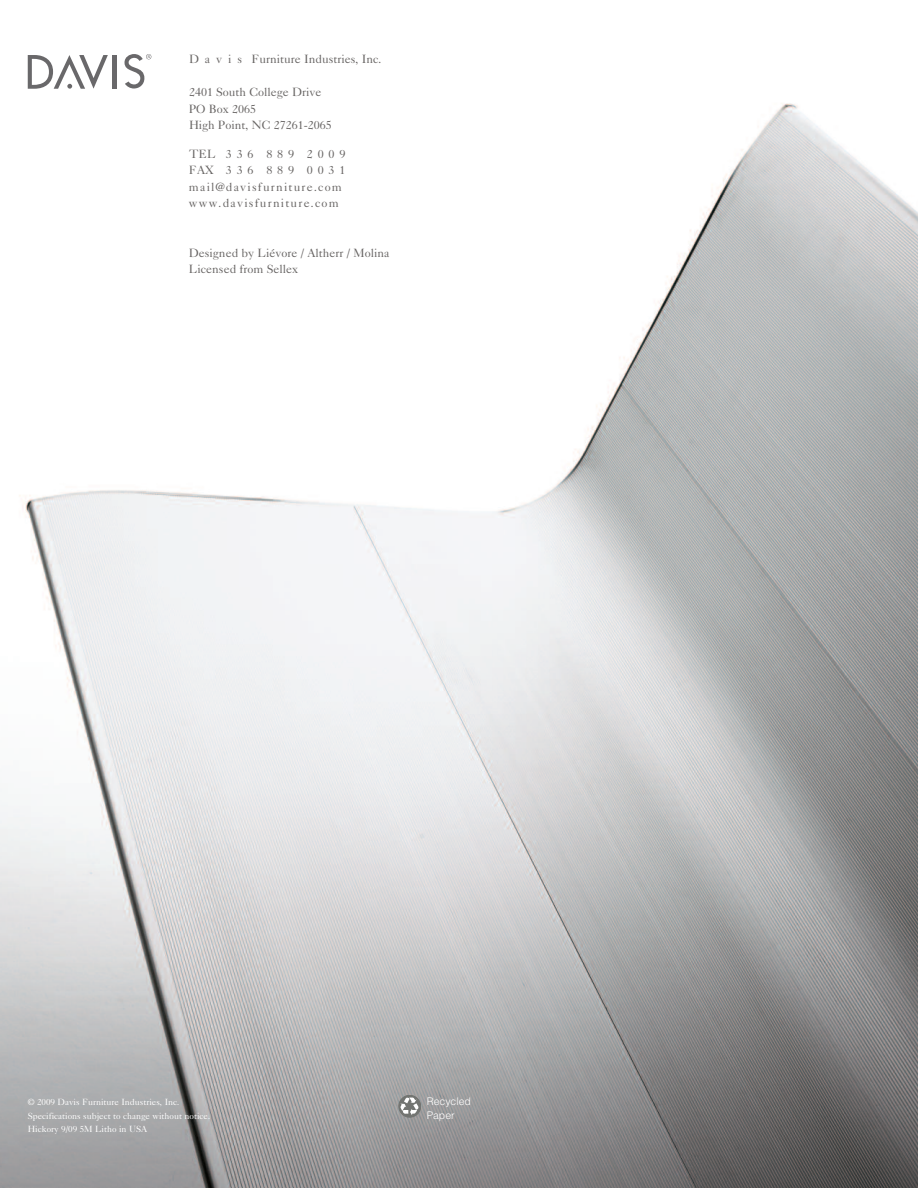
<style>
.page{position:relative;width:918px;height:1188px;background:#fff}
.page>*{position:absolute;margin:0;border:0;box-sizing:border-box;transform-origin:0 0}
.t1{font:12px/16.5px "Caslon Five Forty";color:#676463}
.t2{font:12px/16.5px "Caslon Five Forty";letter-spacing:.1em;color:#676463}
.t3{font:300 10.5px "Helvetica";color:#fff}
.t4{font:9px "Caslon Five Forty";color:#fff}
</style>
<div class="page">
<img style="left:0;top:55px;width:918px;height:1133px">
<hr style="left:113px;top:55px;width:4px;height:33px;background:#69686a">
<svg style="left:28px;top:55px;width:80px;height:34px"></svg>
<svg style="left:125px;top:54px;width:26px;height:35px"></svg>
<svg style="left:399px;top:1095px;width:22px;height:22px"></svg>
<div style="left:399px;top:1095px;width:22px;height:22px;border:1px solid #727471;border-radius:50%"></div>
<svg style="left:400px;top:1098px;width:19px;height:17px"></svg>
<p class="t1" style="left:189px;top:52px;width:194px">D a v i s Furniture Industries, Inc.</p>
<p class="t1" style="left:189px;top:85px;width:144px">2401 South College Drive<br>PO Box 2065<br>High Point, NC 27261-2065</p>
<p class="t2" style="left:189px;top:146px;width:158px">TEL 336 889 2009<br>FAX 336 889 0031 mail@davisfurniture.com www.davisfurniture.com</p>
<p class="t1" style="left:189px;top:245px;width:202px">Designed by Liévore / Altherr / Molina<br>Licensed from Sellex</p>
<p class="t4" style="left:28px;top:1099px;width:153px">© 2009 Davis Furniture Industries, Inc.</p>
<p class="t3" style="left:427px;top:1095px;width:46px">Recycled</p>
<p class="t4" style="left:28px;top:1112px;width:184px">Specifications subject to change without notice.</p>
<p class="t3" style="left:427px;top:1109px;width:29px">Paper</p>
<p class="t4" style="left:28px;top:1126px;width:121px">Hickory 9/09 5M Litho in USA</p>
</div>
